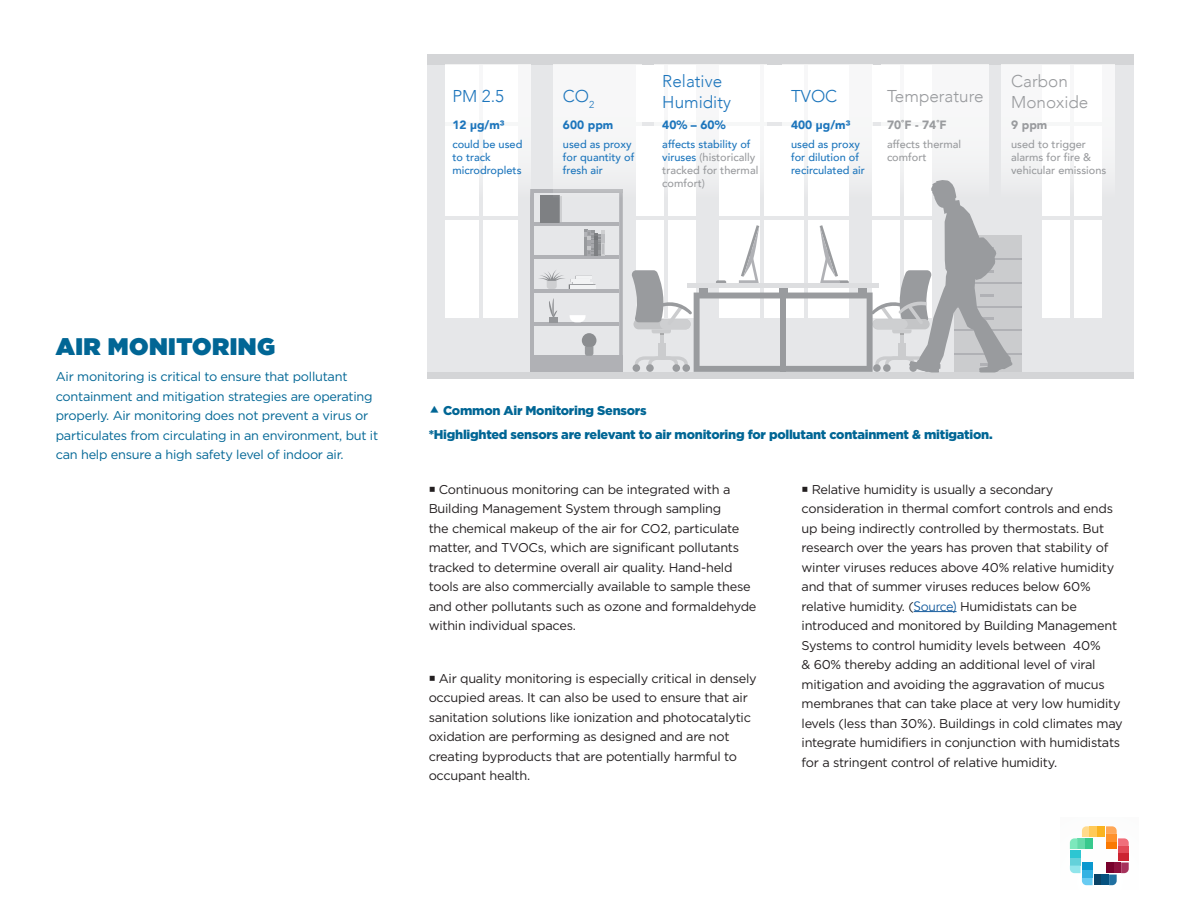
<style>
.page{position:relative;width:1188px;height:918px;background:#fff}
.page>*{position:absolute;margin:0;border:0;box-sizing:border-box;transform-origin:0 0}
.Body_Copy{font:900 24px "Gotham";letter-spacing:.02em;color:#016695}
.t1{font:300 17.1px/20.5px "Avenir";color:#1c75bc}
.t2{font:300 17.1px/20.5px "Avenir";color:#999b9e}
.Body_Copy-2{font:12.75px/19.5px "Gotham";letter-spacing:-.02em;color:#231f20}
.Body_Copy-3{font:12.75px/19.5px "Gotham";letter-spacing:-.02em;color:#016695}
.Body_Copy-4{font:900 12.75px "Gotham";letter-spacing:-.02em;color:#016695}
.t3{font:900 12px "Avenir";color:#1c75bc}
.t4{font:900 12px "Avenir";color:#999b9e}
.t5{font:500 10.95px/13.2px "Avenir";color:#999b9e}
.t6{font:500 10.95px/13.2px "Avenir";color:#1c75bc}
.s1{color:#1c75bc}
.s2{font-family:"Avenir";font-size:13.5px;color:#175d9e}
</style>
<div class="page">
<hr style="left:914px;top:611px;width:43px;height:1px;background:#175d9e">
<div style="left:428px;top:54px;width:706px;height:318px;background:#e6e7e9"></div>
<div style="left:872px;top:54px;width:60px;height:263px;background:#fff"></div>
<hr style="left:872px;top:122px;width:60px;height:4px;background:#e6e7e9">
<hr style="left:900px;top:54px;width:4px;height:263px;background:#f2f2f2">
<div style="left:637px;top:54px;width:59px;height:263px;background:#fff"></div>
<hr style="left:637px;top:122px;width:59px;height:4px;background:#e6e7e9">
<hr style="left:665px;top:54px;width:3px;height:263px;background:#e6e7e9">
<div style="left:445px;top:54px;width:73px;height:263px;background:#fff"></div>
<div style="left:1043px;top:54px;width:59px;height:263px;background:#fff"></div>
<hr style="left:1043px;top:217px;width:59px;height:3px;background:#e6e7e9">
<hr style="left:1071px;top:54px;width:3px;height:263px;background:#e6e7e9">
<div style="left:719px;top:54px;width:130px;height:263px;background:#fff"></div>
<hr style="left:719px;top:122px;width:130px;height:4px;background:#e6e7e9">
<hr style="left:804px;top:54px;width:4px;height:263px;background:#f2f2f2">
<hr style="left:760px;top:54px;width:4px;height:263px;background:#f2f2f2">
<svg style="left:619px;top:198px;width:4px;height:158px"></svg>
<hr style="left:530px;top:192px;width:4px;height:180px;background:#b0b1b5">
<hr style="left:534px;top:222px;width:85px;height:4px;background:#b0b1b5">
<hr style="left:530px;top:189px;width:93px;height:3px;background:#b0b1b5">
<hr style="left:534px;top:256px;width:85px;height:3px;background:#b0b1b5">
<hr style="left:534px;top:289px;width:85px;height:4px;background:#b0b1b5">
<hr style="left:534px;top:322px;width:85px;height:4px;background:#b0b1b5">
<div style="left:534px;top:356px;width:89px;height:16px;background:#b0b1b5"></div>
<div style="left:590px;top:230px;width:5px;height:26px;background:#95979a"></div>
<hr style="left:595px;top:233px;width:3px;height:23px;background:#7e8083">
<hr style="left:598px;top:234px;width:3px;height:22px;background:#989a9d">
<hr style="left:601px;top:230px;width:4px;height:26px;background:#cecfd1">
<hr style="left:584px;top:230px;width:3px;height:26px;background:#989a9d">
<hr style="left:587px;top:230px;width:3px;height:26px;background:#a5a6aa">
<svg style="left:584px;top:232px;width:21px;height:23px"></svg>
<div style="left:546px;top:197px;width:16px;height:25px;background:#cecfd1"></div>
<div style="left:541px;top:195px;width:19px;height:27px;background:#7e8083"></div>
<div style="left:540px;top:195px;width:18px;height:27px;background:#7e8083"></div>
<svg style="left:539px;top:270px;width:56px;height:19px"></svg>
<hr style="left:570px;top:285px;width:25px;height:3px;background:#f2f3f4">
<div style="left:582px;top:333px;width:14px;height:15px;background:#8b8d90;border-radius:50%"></div>
<svg style="left:585px;top:347px;width:8px;height:9px"></svg>
<svg style="left:549px;top:298px;width:8px;height:19px"></svg>
<div style="left:549px;top:317px;width:9px;height:5px;background:#949699"></div>
<svg style="left:570px;top:315px;width:16px;height:7px"></svg>
<div style="left:954px;top:235px;width:68px;height:137px;background:#cbccce"></div>
<hr style="left:954px;top:259px;width:67px;height:1px;background:#b0b1b5">
<hr style="left:954px;top:282px;width:68px;height:2px;background:#b0b1b5">
<hr style="left:954px;top:306px;width:68px;height:2px;background:#b0b1b5">
<hr style="left:954px;top:329px;width:68px;height:2px;background:#b0b1b5">
<hr style="left:954px;top:353px;width:68px;height:2px;background:#b0b1b5">
<div style="left:428px;top:372px;width:706px;height:7px;background:#d4d5d7"></div>
<hr style="left:445px;top:217px;width:73px;height:3px;background:#e6e7e9">
<hr style="left:480px;top:54px;width:3px;height:263px;background:#e6e7e9">
<div style="left:428px;top:54px;width:706px;height:10px;background:#d4d5d7"></div>
<div style="left:445px;top:65px;width:85px;height:133px;background:#fff"></div>
<div style="left:553px;top:65px;width:88px;height:133px;background:#f6f6f7"></div>
<div style="left:654px;top:65px;width:113px;height:133px;background:#fff"></div>
<div style="left:783px;top:65px;width:90px;height:133px;background:#fff"></div>
<div style="left:882px;top:65px;width:107px;height:133px;background:#f7f7f8"></div>
<div style="left:1002px;top:65px;width:112px;height:133px;background:#f7f7f8"></div>
<svg style="left:631px;top:180px;width:381px;height:192px"></svg>
<div style="left:1090px;top:826px;width:7px;height:11px;background:#ffca59"></div>
<div style="left:1097px;top:826px;width:8px;height:11px;background:#fab320"></div>
<svg style="left:1070px;top:826px;width:20px;height:23px"></svg>
<div style="left:1085px;top:838px;width:8px;height:11px;background:#38c98d"></div>
<div style="left:1070px;top:858px;width:11px;height:8px;background:#64d1da"></div>
<div style="left:1070px;top:850px;width:11px;height:8px;background:#2cc6d2"></div>
<svg style="left:1070px;top:866px;width:23px;height:19px"></svg>
<div style="left:1082px;top:870px;width:11px;height:8px;background:#34b2e3"></div>
<div style="left:1082px;top:862px;width:11px;height:8px;background:#0a98cf"></div>
<div style="left:1094px;top:875px;width:8px;height:10px;background:#0a4366"></div>
<div style="left:1102px;top:875px;width:7px;height:10px;background:#065280"></div>
<svg style="left:1109px;top:863px;width:20px;height:22px"></svg>
<div style="left:1114px;top:862px;width:7px;height:11px;background:#8c103d"></div>
<div style="left:1106px;top:862px;width:8px;height:11px;background:#78012c"></div>
<div style="left:1118px;top:846px;width:11px;height:8px;background:#e24956"></div>
<div style="left:1118px;top:854px;width:11px;height:7px;background:#cc2331"></div>
<svg style="left:1106px;top:826px;width:23px;height:20px"></svg>
<div style="left:1106px;top:841px;width:11px;height:8px;background:#fa7902"></div>
<div style="left:1106px;top:834px;width:11px;height:7px;background:#ff912b"></div>
<h2 class="t1" style="left:452px;top:86px;width:53px">PM 2.5</h2>
<h2 class="t1" style="left:563px;top:86px;width:33px">CO<sub>2</sub></h2>
<h2 class="t1" style="left:662px;top:71px;width:70px">Relative<br>Humidity</h2>
<h2 class="t1" style="left:791px;top:86px;width:48px">TVOC</h2>
<h2 class="t2" style="left:887px;top:86px;width:98px">Temperature</h2>
<h2 class="t2" style="left:1011px;top:71px;width:79px">Carbon<br>Monoxide</h2>
<p class="t3" style="left:452px;top:115px;width:54px">12 µg/m³</p>
<p class="t3" style="left:563px;top:115px;width:52px">600 ppm</p>
<p class="t3" style="left:662px;top:115px;width:65px">40% – 60%</p>
<p class="t3" style="left:791px;top:115px;width:61px">400 µg/m³</p>
<p class="t4" style="left:887px;top:115px;width:61px">70˚F - 74˚F</p>
<p class="t4" style="left:1011px;top:115px;width:38px">9 ppm</p>
<p class="t6" style="left:452px;top:137px;width:71px">could be used to track microdroplets</p>
<p class="t6" style="left:563px;top:137px;width:73px">used as proxy for quantity of fresh air</p>
<p class="t5" style="left:662px;top:137px;width:98px"><span class="s1">affects stability of viruses</span> (historically tracked for thermal comfort)</p>
<p class="t6" style="left:791px;top:137px;width:75px">used as proxy for dilution of recirculated air</p>
<p class="t5" style="left:887px;top:137px;width:76px">affects thermal comfort</p>
<p class="t5" style="left:1011px;top:137px;width:97px">used to trigger alarms for fire &amp; vehicular emissions</p>
<p class="Body_Copy" style="left:56px;top:329px;width:221px">AIR MONITORING</p>
<p class="Body_Copy-3" style="left:56px;top:367px;width:324px">Air monitoring is critical to ensure that pollutant containment and mitigation strategies are operating properly. Air monitoring does not prevent a virus or particulates from circulating in an environment, but it can help ensure a high safety level of indoor air.</p>
<p class="Body_Copy-4" style="left:443px;top:402px;width:205px">Common Air Monitoring Sensors</p>
<p class="Body_Copy-4" style="left:429px;top:426px;width:565px">*Highlighted sensors are relevant to air monitoring for pollutant containment &amp; mitigation.</p>
<p class="Body_Copy-2" style="left:429px;top:479px;width:329px">○ Continuous monitoring can be integrated with a Building Management System through sampling<br>the chemical makeup of the air for CO2, particulate matter, and TVOCs, which are significant pollutants tracked to determine overall air quality. Hand-held tools are also commercially available to sample these and other pollutants such as ozone and formaldehyde within individual spaces.</p>
<p class="Body_Copy-2" style="left:429px;top:668px;width:330px">○ Air quality monitoring is especially critical in densely occupied areas. It can also be used to ensure that air sanitation solutions like ionization and photocatalytic oxidation are performing as designed and are not creating byproducts that are potentially harmful to occupant health.</p>
<p class="Body_Copy-2" style="left:802px;top:479px;width:323px">○ Relative humidity is usually a secondary consideration in thermal comfort controls and ends up being indirectly controlled by thermostats. But research over the years has proven that stability of winter viruses reduces above 40% relative humidity and that of summer viruses reduces below 60% relative humidity. (<span class="s2">Source)</span> Humidistats can be introduced and monitored by Building Management Systems to control humidity levels between 40%<br>&amp; 60% thereby adding an additional level of viral mitigation and avoiding the aggravation of mucus membranes that can take place at very low humidity levels (less than 30%). Buildings in cold climates may integrate humidifiers in conjunction with humidistats for a stringent control of relative humidity.</p>
</div>
